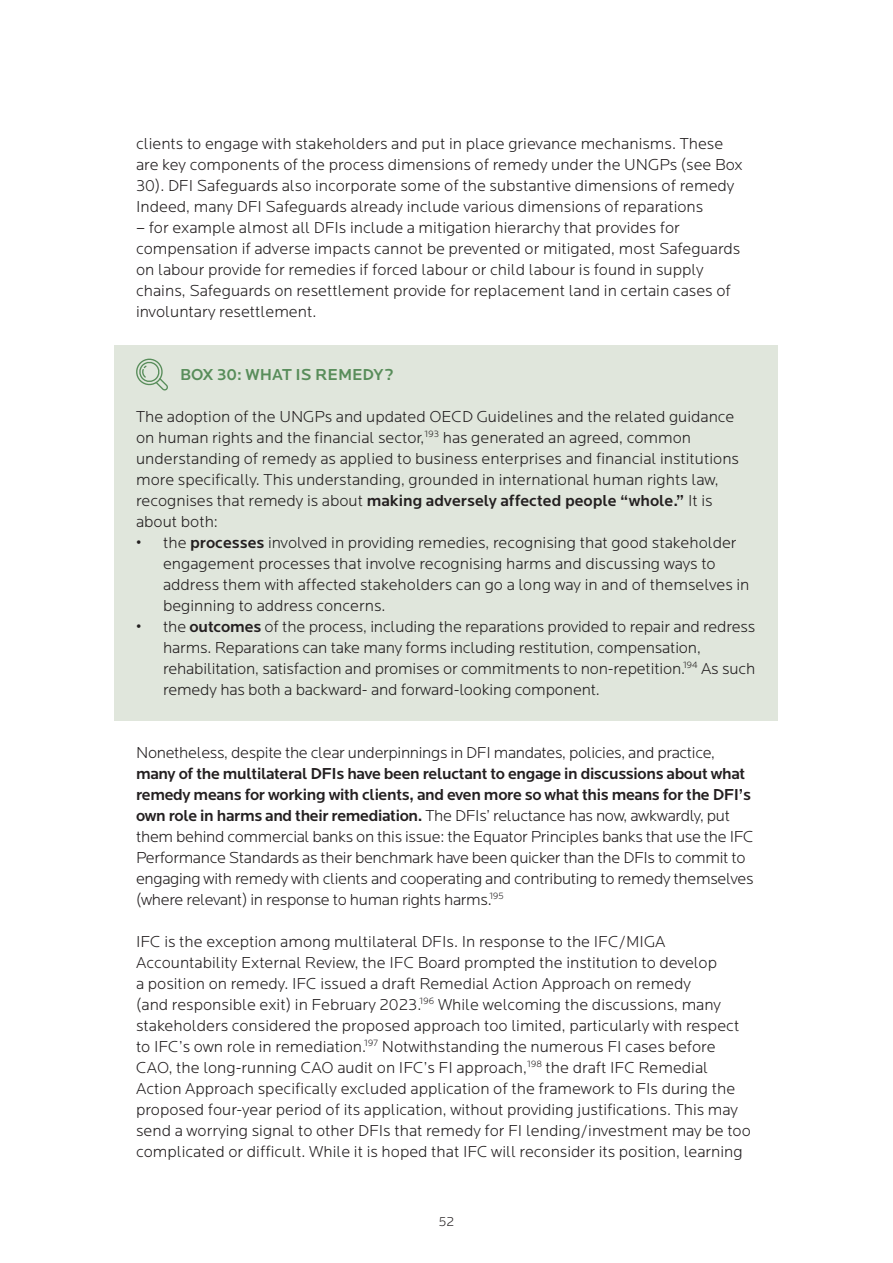
<style>
.page{position:relative;width:893px;height:1263px;background:#fff}
.page>*{position:absolute;margin:0;border:0;box-sizing:border-box;transform-origin:0 0}
.Body_text{font:300 16.5px/21px "Locator";color:#231f20}
.Body_text-2{font:300 16.5px/21px "Locator";letter-spacing:-.02em;color:#231f20}
.Factbox_1A_-_green{font:300 16.5px/21px "Locator";color:#231f20}
.Factbox_1A_-_green-2{font:500 16.5px "Locator";color:#588d5a}
.t1{font:300 13.5px "Locator";color:#231f20}
.s1{font-weight:500}
</style>
<div class="page">
<div style="left:115px;top:346px;width:663px;height:59px;background:#e0e6dc"></div>
<div style="left:115px;top:388px;width:663px;height:164px;background:#e0e6dc"></div>
<div style="left:115px;top:514px;width:663px;height:122px;background:#e0e6dc"></div>
<div style="left:115px;top:598px;width:663px;height:122px;background:#e0e6dc"></div>
<svg style="left:136px;top:358px;width:32px;height:33px"></svg>
<p class="Body_text" style="left:136px;top:133px;width:608px">clients to engage with stakeholders and put in place grievance mechanisms. These are key components of the process dimensions of remedy under the UNGPs (see Box 30). DFI Safeguards also incorporate some of the substantive dimensions of remedy Indeed, many DFI Safeguards already include various dimensions of reparations</p>
<p class="Body_text" style="left:136px;top:217px;width:606px">– for example almost all DFIs include a mitigation hierarchy that provides for compensation if adverse impacts cannot be prevented or mitigated, most Safeguards on labour provide for remedies if forced labour or child labour is found in supply chains, Safeguards on resettlement provide for replacement land in certain cases of involuntary resettlement.</p>
<p class="Factbox_1A_-_green-2" style="left:180px;top:365px;width:215px">BOX 30: WHAT IS REMEDY?</p>
<p class="Factbox_1A_-_green" style="left:136px;top:406px;width:604px">The adoption of the UNGPs and updated OECD Guidelines and the related guidance on human rights and the financial sector,<sup>193</sup> has generated an agreed, common understanding of remedy as applied to business enterprises and financial institutions more specifically. This understanding, grounded in international human rights law, recognises that remedy is about <span class="s1">making adversely affected people “whole.”</span> It is about both:</p>
<p class="Body_text" style="left:163px;top:532px;width:588px;text-indent:-27px">• the <span class="s1">processes</span> involved in providing remedies, recognising that good stakeholder engagement processes that involve recognising harms and discussing ways to address them with affected stakeholders can go a long way in and of themselves in beginning to address concerns.</p>
<p class="Body_text" style="left:163px;top:616px;width:594px;text-indent:-27px">• the <span class="s1">outcomes</span> of the process, including the reparations provided to repair and redress harms. Reparations can take many forms including restitution, compensation, rehabilitation, satisfaction and promises or commitments to non-repetition.<sup>194</sup> As such remedy has both a backward- and forward-looking component.</p>
<p class="Body_text-2" style="left:136px;top:742px;width:619px">Nonetheless, despite the clear underpinnings in DFI mandates, policies, and practice, <span class="s1">many of the multilateral DFIs have been reluctant to engage in discussions about what remedy means for working with clients, and even more so what this means for the DFI’s own role in harms and their remediation.</span> The DFIs’ reluctance has now, awkwardly, put them behind commercial banks on this issue: the Equator Principles banks that use the IFC Performance Standards as their benchmark have been quicker than the DFIs to commit to engaging with remedy with clients and cooperating and contributing to remedy themselves (where relevant) in response to human rights harms.<sup>195</sup></p>
<p class="Body_text" style="left:136px;top:931px;width:616px">IFC is the exception among multilateral DFIs. In response to the IFC/MIGA Accountability External Review, the IFC Board prompted the institution to develop<br>a position on remedy. IFC issued a draft Remedial Action Approach on remedy<br>(and responsible exit) in February 2023.<sup>196</sup> While welcoming the discussions, many stakeholders considered the proposed approach too limited, particularly with respect to IFC’s own role in remediation.<sup>197</sup> Notwithstanding the numerous FI cases before CAO, the long-running CAO audit on IFC’s FI approach,<sup>198</sup> the draft IFC Remedial Action Approach specifically excluded application of the framework to FIs during the proposed four-year period of its application, without providing justifications. This may send a worrying signal to other DFIs that remedy for FI lending/investment may be too complicated or difficult. While it is hoped that IFC will reconsider its position, learning</p>
<p class="t1" style="left:439px;top:1215px;width:17px">52</p>
</div>
